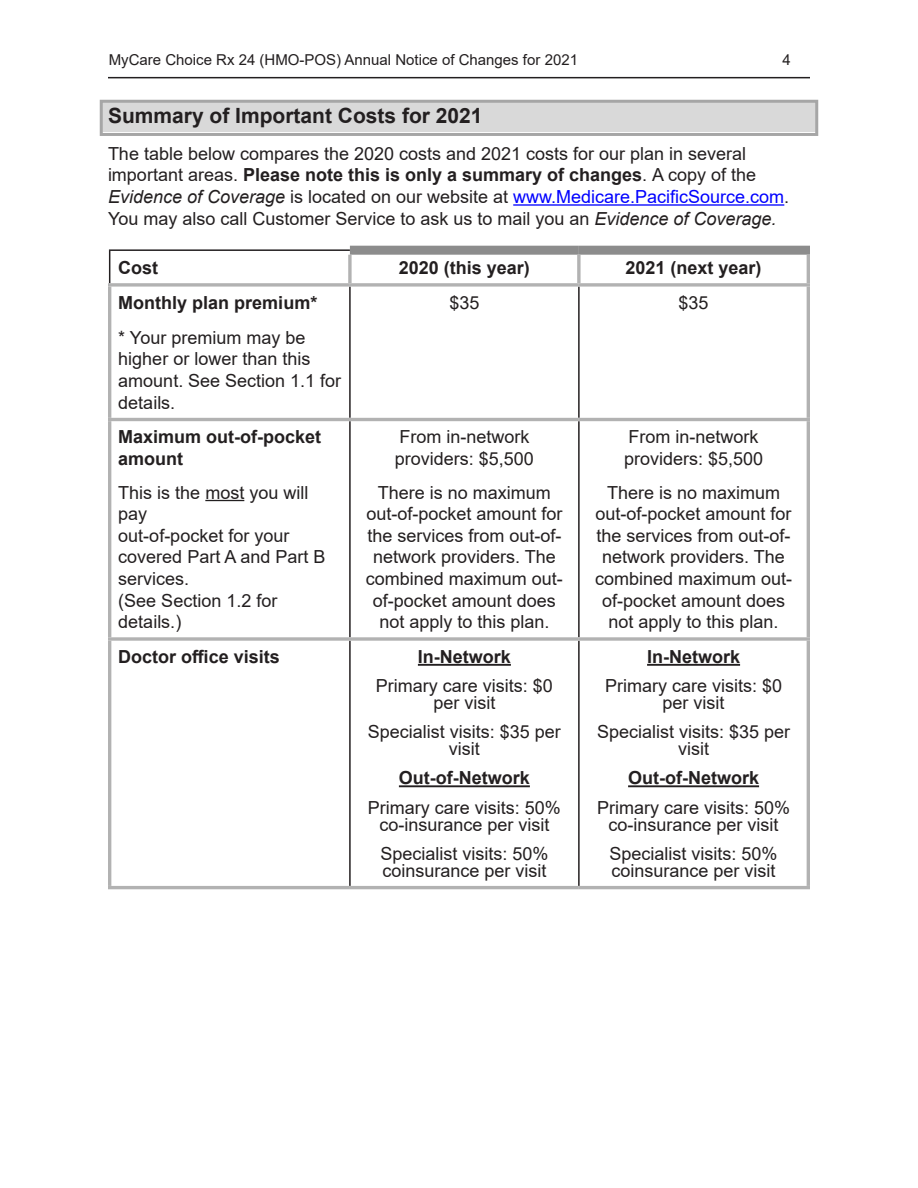
<style>
.page{position:relative;width:918px;height:1188px;background:#fff}
.page>*{position:absolute;margin:0;border:0;box-sizing:border-box;transform-origin:0 0}
.Heading_2_ANOC{font:700 21px "Arial";color:#231f20}
.Table_Header_1{font:18px/21.6px "Arial";color:#231f20;text-align:center}
.Table_Bold_11{font:700 18px/21.6px "Arial";color:#231f20}
.Table_Header_1-2{font:700 18px "Arial";color:#231f20}
.Replace_Text{font:18px "Arial";color:#231f20}
.t1{font:15px "Arial";color:#231f20}
.s1{font-weight:700}
.s2{font-style:italic}
.s3{color:#00f}
</style>
<div class="page">
<hr style="left:108px;top:77px;width:702px;height:1px;background:#231f20">
<div style="left:102px;top:101px;width:714px;height:31px;background:#d9d9d9"></div>
<div style="left:100px;top:100px;width:718px;height:36px;border:3px solid #a6a6a6"></div>
<hr style="left:513px;top:204px;width:271px;height:2px;background:#00f">
<hr style="left:109px;top:249px;width:241px;height:2px;background:#231f20">
<hr style="left:109px;top:251px;width:1px;height:32px;background:#231f20">
<hr style="left:349px;top:287px;width:2px;height:131px;background:#231f20">
<hr style="left:578px;top:287px;width:2px;height:131px;background:#231f20">
<hr style="left:349px;top:421px;width:2px;height:216px;background:#231f20">
<hr style="left:578px;top:421px;width:2px;height:216px;background:#231f20">
<hr style="left:349px;top:641px;width:2px;height:245px;background:#231f20">
<hr style="left:578px;top:641px;width:2px;height:245px;background:#231f20">
<div style="left:350px;top:246px;width:229px;height:9px;background:#8c8c8c"></div>
<div style="left:579px;top:246px;width:231px;height:9px;background:#8c8c8c"></div>
<svg style="left:348px;top:255px;width:4px;height:28px"></svg>
<svg style="left:577px;top:255px;width:4px;height:28px"></svg>
<hr style="left:807px;top:255px;width:3px;height:28px;background:#b2b2b2">
<hr style="left:108px;top:287px;width:3px;height:131px;background:#b2b2b2">
<hr style="left:807px;top:287px;width:3px;height:131px;background:#b2b2b2">
<hr style="left:108px;top:421px;width:3px;height:216px;background:#b2b2b2">
<hr style="left:807px;top:421px;width:3px;height:216px;background:#b2b2b2">
<hr style="left:108px;top:641px;width:3px;height:245px;background:#b2b2b2">
<hr style="left:807px;top:641px;width:3px;height:245px;background:#b2b2b2">
<svg style="left:108px;top:283px;width:242px;height:4px"></svg>
<svg style="left:350px;top:283px;width:229px;height:4px"></svg>
<svg style="left:579px;top:283px;width:231px;height:4px"></svg>
<hr style="left:108px;top:418px;width:242px;height:3px;background:#b2b2b2">
<svg style="left:108px;top:637px;width:242px;height:4px"></svg>
<hr style="left:108px;top:886px;width:242px;height:3px;background:#b2b2b2">
<hr style="left:350px;top:418px;width:229px;height:3px;background:#b2b2b2">
<hr style="left:579px;top:418px;width:231px;height:3px;background:#b2b2b2">
<svg style="left:350px;top:637px;width:229px;height:4px"></svg>
<svg style="left:579px;top:637px;width:231px;height:4px"></svg>
<hr style="left:350px;top:886px;width:229px;height:3px;background:#b2b2b2">
<hr style="left:579px;top:886px;width:231px;height:3px;background:#b2b2b2">
<hr style="left:205px;top:500px;width:39px;height:1px;background:#231f20">
<hr style="left:418px;top:664px;width:93px;height:2px;background:#231f20">
<hr style="left:399px;top:785px;width:131px;height:2px;background:#231f20">
<hr style="left:647px;top:664px;width:93px;height:2px;background:#231f20">
<hr style="left:628px;top:785px;width:131px;height:2px;background:#231f20">
<p class="t1" style="left:109px;top:49px;width:471px">MyCare Choice Rx 24 (HMO-POS) Annual Notice of Changes for 2021</p>
<p class="t1" style="left:782px;top:49px;width:10px">4</p>
<p class="Heading_2_ANOC" style="left:108px;top:101px;width:376px">Summary of Important Costs for 2021</p>
<p class="Table_Header_1" style="left:108px;top:143px;width:683px;text-align:left">The table below compares the 2020 costs and 2021 costs for our plan in several important areas. <span class="s1">Please note this is only a summary of changes</span>. A copy of the <span class="s2">Evidence of Coverage</span> is located on our website at <span class="s3">www.Medicare.PacificSource.com</span>.<br>You may also call Customer Service to ask us to mail you an <span class="s2">Evidence of Coverage.</span></p>
<p class="Table_Header_1-2" style="left:118px;top:255px;width:41px">Cost</p>
<p class="Table_Header_1-2" style="left:399px;top:255px;width:133px">2020 (this year)</p>
<p class="Table_Header_1-2" style="left:626px;top:255px;width:138px">2021 (next year)</p>
<p class="Table_Bold_11" style="left:118px;top:292px;width:201px">Monthly plan premium*</p>
<p class="Table_Header_1" style="left:118px;top:327px;width:224px;text-align:left">* Your premium may be higher or lower than this amount. See Section 1.1 for details.</p>
<p class="Replace_Text" style="left:449px;top:290px;width:32px">$35</p>
<p class="Replace_Text" style="left:679px;top:290px;width:32px">$35</p>
<p class="Table_Bold_11" style="left:118px;top:426px;width:205px">Maximum out-of-pocket amount</p>
<p class="Table_Header_1" style="left:118px;top:481px;width:209px;text-align:left">This is the most you will pay<br>out-of-pocket for your covered Part A and Part B services.<br>(See Section 1.2 for details.)</p>
<p class="Table_Header_1" style="left:395px;top:426px;width:141px;text-align:left">From in-network providers: $5,500</p>
<p class="Table_Header_1" style="left:366px;top:481px;width:199px">There is no maximum out-of-pocket amount for the services from out-of&shy;network providers. The combined maximum out&shy;of-pocket amount does not apply to this plan.</p>
<p class="Table_Bold_11" style="left:118px;top:646px;width:163px">Doctor office visits</p>
<p class="Table_Bold_11" style="left:418px;top:646px;width:95px">In-Network</p>
<p class="Table_Header_1" style="left:376px;top:677px;width:179px;line-height:17.1px">Primary care visits: $0 per visit</p>
<p class="Table_Header_1" style="left:368px;top:723px;width:195px;line-height:17.1px">Specialist visits: $35 per visit</p>
<p class="Table_Bold_11" style="left:399px;top:767px;width:132px">Out-of-Network</p>
<p class="Table_Header_1" style="left:368px;top:799px;width:195px;line-height:17.1px">Primary care visits: 50% co-insurance per visit</p>
<p class="Table_Header_1" style="left:380px;top:845px;width:170px;line-height:17.1px;text-align:left">Specialist visits: 50% coinsurance per visit</p>
<p class="Table_Header_1" style="left:624px;top:426px;width:141px;text-align:left">From in-network providers: $5,500</p>
<p class="Table_Header_1" style="left:595px;top:481px;width:199px">There is no maximum out-of-pocket amount for the services from out-of&shy;network providers. The combined maximum out&shy;of-pocket amount does not apply to this plan.</p>
<p class="Table_Bold_11" style="left:647px;top:646px;width:95px">In-Network</p>
<p class="Table_Header_1" style="left:605px;top:677px;width:179px;line-height:17.1px">Primary care visits: $0 per visit</p>
<p class="Table_Header_1" style="left:597px;top:723px;width:195px;line-height:17.1px">Specialist visits: $35 per visit</p>
<p class="Table_Bold_11" style="left:628px;top:767px;width:132px">Out-of-Network</p>
<p class="Table_Header_1" style="left:597px;top:799px;width:195px;line-height:17.1px">Primary care visits: 50% co-insurance per visit</p>
<p class="Table_Header_1" style="left:610px;top:845px;width:170px;line-height:17.1px;text-align:left">Specialist visits: 50% coinsurance per visit</p>
</div>
